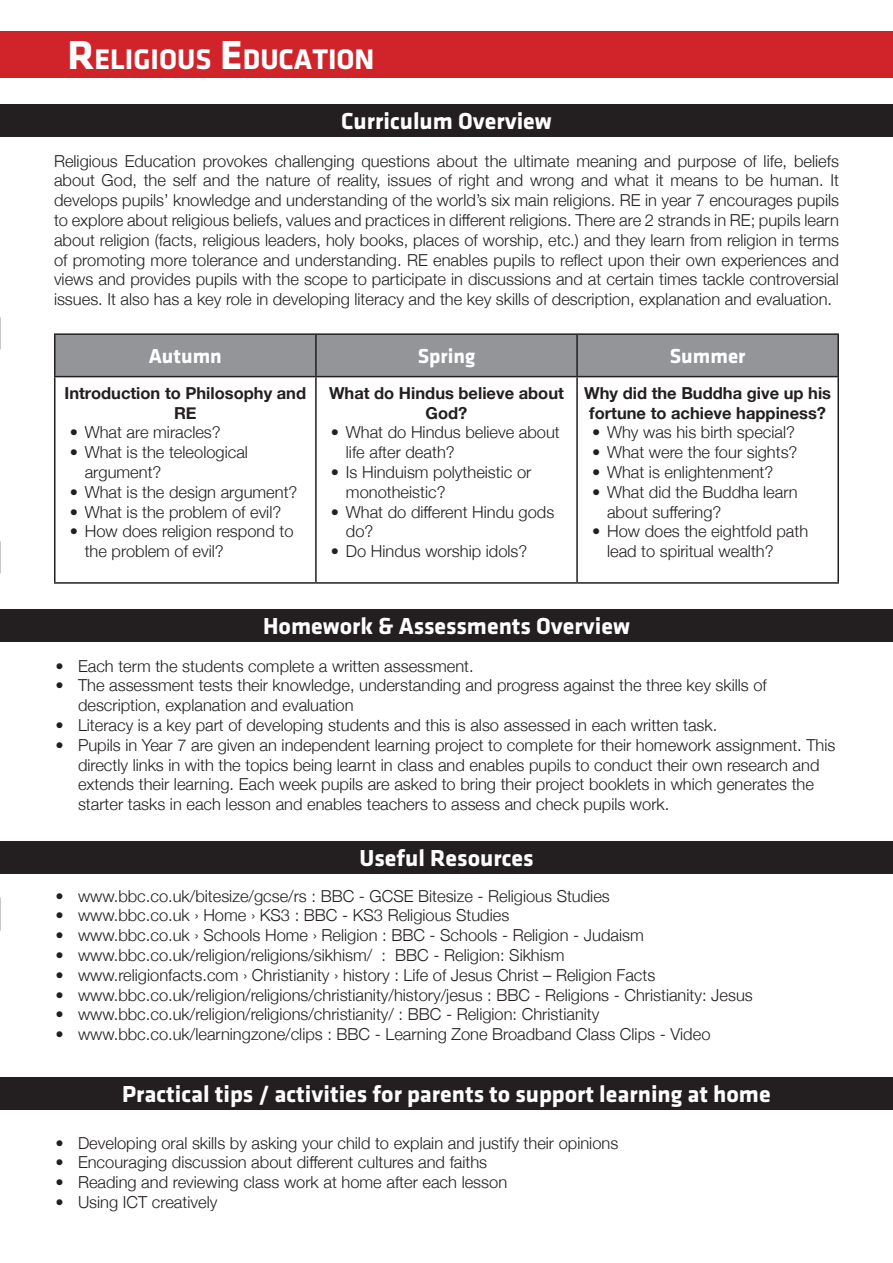
<style>
.page{position:relative;width:893px;height:1263px;background:#fff}
.page>*{position:absolute;margin:0;border:0;box-sizing:border-box;transform-origin:0 0}
.t1{font:700 29.4px "Klavika";color:#fff}
.t2{font:700 24px "Klavika";color:#fff}
.t3{font:700 21px "Klavika";color:#fff}
.Standard_Body_Text{font:300 16.5px/19.8px "Helvetica Neue";color:#231f20}
.t4{font:700 16.5px/19.8px "Helvetica Neue";color:#231f20;text-align:center}
.s1{font-size:42px}
</style>
<div class="page">
<div style="left:0;top:31px;width:893px;height:46px;background:#d1232a"></div>
<div style="left:0;top:104px;width:893px;height:33px;background:#231f20"></div>
<div style="left:0;top:609px;width:893px;height:33px;background:#231f20"></div>
<div style="left:0;top:841px;width:893px;height:32px;background:#231f20"></div>
<div style="left:56px;top:335px;width:781px;height:41px;background:#939598"></div>
<hr style="left:54px;top:333px;width:262px;height:2px;background:#231f20">
<hr style="left:54px;top:335px;width:2px;height:41px;background:#231f20">
<hr style="left:316px;top:333px;width:261px;height:2px;background:#231f20">
<hr style="left:315px;top:335px;width:2px;height:41px;background:#231f20">
<hr style="left:577px;top:333px;width:262px;height:2px;background:#231f20">
<hr style="left:576px;top:335px;width:2px;height:41px;background:#231f20">
<hr style="left:837px;top:335px;width:2px;height:41px;background:#231f20">
<hr style="left:54px;top:376px;width:262px;height:1px;background:#231f20">
<hr style="left:54px;top:377px;width:2px;height:205px;background:#231f20">
<hr style="left:316px;top:376px;width:261px;height:1px;background:#231f20">
<hr style="left:315px;top:377px;width:2px;height:205px;background:#231f20">
<hr style="left:577px;top:376px;width:262px;height:1px;background:#231f20">
<hr style="left:576px;top:377px;width:2px;height:205px;background:#231f20">
<hr style="left:837px;top:377px;width:2px;height:205px;background:#231f20">
<hr style="left:54px;top:582px;width:262px;height:2px;background:#231f20">
<hr style="left:316px;top:582px;width:261px;height:2px;background:#231f20">
<hr style="left:577px;top:582px;width:262px;height:2px;background:#231f20">
<div style="left:0;top:1077px;width:893px;height:33px;background:#231f20"></div>
<p class="t1" style="left:68px;top:43px;width:309px"><span class="s1">R</span>ELIGIOUS <span class="s1">E</span>DUCATION</p>
<p class="t2" style="left:341px;top:108px;width:212px">Curriculum Overview</p>
<p class="Standard_Body_Text" style="left:54px;top:150px;width:786px;text-align:justify">Religious Education provokes challenging questions about the ultimate meaning and purpose of life, beliefs about God, the self and the nature of reality, issues of right and wrong and what it means to be human. It develops pupils’ knowledge and understanding of the world’s six main religions. RE in year 7 encourages pupils to explore about religious beliefs, values and practices in different religions. There are 2 strands in RE; pupils learn about religion (facts, religious leaders, holy books, places of worship, etc.) and they learn from religion in terms of promoting more tolerance and understanding. RE enables pupils to reflect upon their own experiences and views and provides pupils with the scope to participate in discussions and at certain times tackle controversial issues. It also has a key role in developing literacy and the key skills of description, explanation and evaluation.</p>
<p class="t3" style="left:149px;top:344px;width:75px">Autumn</p>
<p class="t3" style="left:418px;top:344px;width:59px">Spring</p>
<p class="t3" style="left:670px;top:344px;width:77px">Summer</p>
<p class="t4" style="left:64px;top:383px;width:243px">Introduction to Philosophy and<br>RE</p>
<p class="Standard_Body_Text" style="left:70px;top:421px;width:153px">• What are miracles?</p>
<p class="Standard_Body_Text" style="left:85px;top:441px;width:165px;text-indent:-15px">• What is the teleological argument?</p>
<p class="Standard_Body_Text" style="left:70px;top:481px;width:229px">• What is the design argument?</p>
<p class="Standard_Body_Text" style="left:70px;top:500px;width:213px">• What is the problem of evil?</p>
<p class="Standard_Body_Text" style="left:85px;top:520px;width:210px;text-indent:-15px">• How does religion respond to the problem of evil?</p>
<p class="t4" style="left:329px;top:383px;width:236px">What do Hindus believe about<br>God?</p>
<p class="Standard_Body_Text" style="left:346px;top:421px;width:215px;text-indent:-15px">• What do Hindus believe about life after death?</p>
<p class="Standard_Body_Text" style="left:346px;top:461px;width:187px;text-indent:-15px">• Is Hinduism polytheistic or monotheistic?</p>
<p class="Standard_Body_Text" style="left:346px;top:500px;width:210px;text-indent:-15px">• What do different Hindu gods do?</p>
<p class="Standard_Body_Text" style="left:331px;top:540px;width:198px">• Do Hindus worship idols?</p>
<p class="t4" style="left:584px;top:383px;width:248px">Why did the Buddha give up his fortune to achieve happiness?</p>
<p class="Standard_Body_Text" style="left:592px;top:421px;width:204px">• Why was his birth special?</p>
<p class="Standard_Body_Text" style="left:592px;top:441px;width:207px">• What were the four sights?</p>
<p class="Standard_Body_Text" style="left:592px;top:461px;width:183px">• What is enlightenment?</p>
<p class="Standard_Body_Text" style="left:607px;top:481px;width:192px;text-indent:-15px">• What did the Buddha learn about suffering?</p>
<p class="Standard_Body_Text" style="left:607px;top:520px;width:203px;text-indent:-15px">• How does the eightfold path lead to spiritual wealth?</p>
<p class="t2" style="left:263px;top:613px;width:368px">Homework &amp; Assessments Overview</p>
<p class="Standard_Body_Text" style="left:56px;top:654px;width:420px">• Each term the students complete a written assessment.</p>
<p class="Standard_Body_Text" style="left:78px;top:674px;width:690px;text-indent:-22px">• The assessment tests their knowledge, understanding and progress against the three key skills of description, explanation and evaluation</p>
<p class="Standard_Body_Text" style="left:56px;top:714px;width:663px">• Literacy is a key part of developing students and this is also assessed in each written task.</p>
<p class="Standard_Body_Text" style="left:78px;top:734px;width:759px;text-indent:-22px">• Pupils in Year 7 are given an independent learning project to complete for their homework assignment. This directly links in with the topics being learnt in class and enables pupils to conduct their own research and extends their learning. Each week pupils are asked to bring their project booklets in which generates the starter tasks in each lesson and enables teachers to assess and check pupils work.</p>
<p class="t2" style="left:359px;top:844px;width:176px">Useful Resources</p>
<p class="Standard_Body_Text" style="left:56px;top:884px;width:556px">• www.bbc.co.uk/bitesize/gcse/rs : BBC - GCSE Bitesize - Religious Studies</p>
<p class="Standard_Body_Text" style="left:56px;top:904px;width:455px">• www.bbc.co.uk › Home › KS3 : BBC - KS3 Religious Studies</p>
<p class="Standard_Body_Text" style="left:56px;top:924px;width:590px">• www.bbc.co.uk › Schools Home › Religion : BBC - Schools - Religion - Judaism</p>
<p class="Standard_Body_Text" style="left:56px;top:944px;width:511px">• www.bbc.co.uk/religion/religions/sikhism/ : BBC - Religion: Sikhism</p>
<p class="Standard_Body_Text" style="left:56px;top:964px;width:601px">• www.religionfacts.com › Christianity › history : Life of Jesus Christ – Religion Facts</p>
<p class="Standard_Body_Text" style="left:56px;top:983px;width:699px">• www.bbc.co.uk/religion/religions/christianity/history/jesus : BBC - Religions - Christianity: Jesus</p>
<p class="Standard_Body_Text" style="left:56px;top:1003px;width:545px">• www.bbc.co.uk/religion/religions/christianity/ : BBC - Religion: Christianity</p>
<p class="Standard_Body_Text" style="left:56px;top:1023px;width:656px">• www.bbc.co.uk/learningzone/clips : BBC - Learning Zone Broadband Class Clips - Video</p>
<p class="t2" style="left:122px;top:1081px;width:650px">Practical tips / activities for parents to support learning at home</p>
<p class="Standard_Body_Text" style="left:56px;top:1131px;width:564px">• Developing oral skills by asking your child to explain and justify their opinions</p>
<p class="Standard_Body_Text" style="left:56px;top:1151px;width:433px">• Encouraging discussion about different cultures and faiths</p>
<p class="Standard_Body_Text" style="left:56px;top:1171px;width:453px">• Reading and reviewing class work at home after each lesson</p>
<p class="Standard_Body_Text" style="left:56px;top:1191px;width:163px">• Using ICT creatively</p>
</div>
